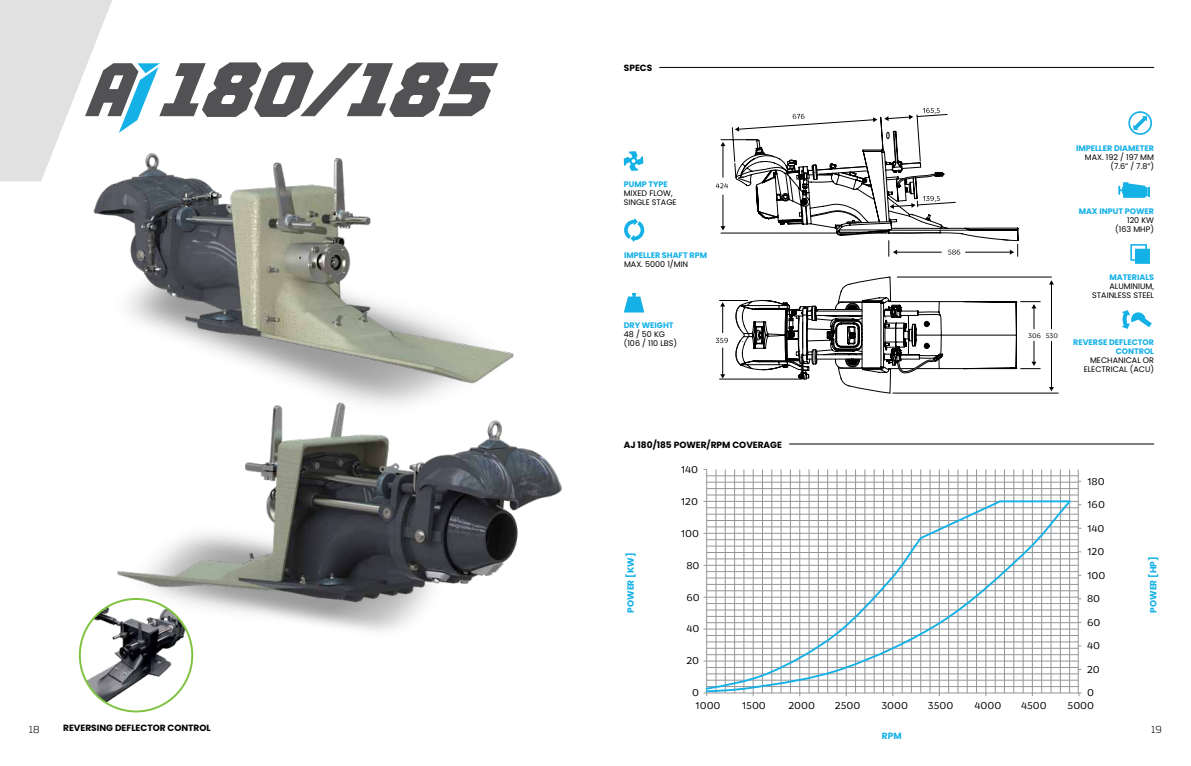
<style>
.page{position:relative;width:1191px;height:766px;background:#fff}
.page>*{position:absolute;margin:0;border:0;box-sizing:border-box;transform-origin:0 0}
.t1{font:10.6px "Osnova Pro";color:#000}
.t2{font:300 10px "TT Squares Condensed";color:#000}
.t3{font:700 9px "Poppins";color:#000}
.t4{font:700 9px "Poppins";color:#14b1e7}
.t5{font:8px/9px "Poppins";color:#000;text-align:right}
.t6{font:700 8px/9px "Poppins";color:#14b1e7;text-align:right}
.t7{font:7px "Osnova Pro";color:#000}
</style>
<div class="page">
<svg style="left:716px;top:183px;width:4px;height:5px"></svg>
<svg style="left:720px;top:127px;width:298px;height:130px"></svg>
<svg style="left:734px;top:108px;width:285px;height:133px"></svg>
<hr style="left:1051px;top:341px;width:1px;height:46px;background:#000">
<svg style="left:1049px;top:387px;width:5px;height:4px"></svg>
<hr style="left:1051px;top:284px;width:1px;height:45px;background:#000">
<svg style="left:1049px;top:280px;width:5px;height:4px"></svg>
<svg style="left:715px;top:276px;width:325px;height:117px"></svg>
<hr style="left:897px;top:277px;width:154px;height:1px;background:#000">
<hr style="left:893px;top:392px;width:165px;height:1px;background:#000">
<hr style="left:706px;top:686px;width:373px;height:1px;background:#939598">
<hr style="left:706px;top:679px;width:373px;height:1px;background:#939598">
<hr style="left:706px;top:673px;width:373px;height:1px;background:#939598">
<hr style="left:706px;top:667px;width:373px;height:1px;background:#939598">
<hr style="left:706px;top:654px;width:373px;height:1px;background:#939598">
<hr style="left:706px;top:647px;width:373px;height:1px;background:#939598">
<hr style="left:706px;top:641px;width:373px;height:1px;background:#939598">
<hr style="left:706px;top:635px;width:373px;height:1px;background:#939598">
<hr style="left:706px;top:622px;width:373px;height:1px;background:#939598">
<hr style="left:706px;top:616px;width:373px;height:1px;background:#939598">
<hr style="left:706px;top:609px;width:373px;height:1px;background:#939598">
<hr style="left:706px;top:603px;width:373px;height:1px;background:#939598">
<hr style="left:706px;top:590px;width:373px;height:1px;background:#939598">
<hr style="left:706px;top:584px;width:373px;height:1px;background:#939598">
<hr style="left:706px;top:577px;width:373px;height:1px;background:#939598">
<hr style="left:706px;top:571px;width:373px;height:1px;background:#939598">
<hr style="left:706px;top:558px;width:373px;height:1px;background:#939598">
<hr style="left:706px;top:552px;width:373px;height:1px;background:#939598">
<hr style="left:706px;top:545px;width:373px;height:1px;background:#939598">
<hr style="left:706px;top:539px;width:373px;height:1px;background:#939598">
<hr style="left:706px;top:526px;width:373px;height:1px;background:#939598">
<hr style="left:706px;top:520px;width:373px;height:1px;background:#939598">
<hr style="left:706px;top:514px;width:373px;height:1px;background:#939598">
<hr style="left:706px;top:507px;width:373px;height:1px;background:#939598">
<hr style="left:706px;top:494px;width:373px;height:1px;background:#939598">
<hr style="left:706px;top:488px;width:373px;height:1px;background:#939598">
<hr style="left:706px;top:482px;width:373px;height:1px;background:#939598">
<hr style="left:706px;top:475px;width:373px;height:1px;background:#939598">
<hr style="left:706px;top:660px;width:373px;height:1px;background:#939598">
<hr style="left:706px;top:628px;width:373px;height:1px;background:#939598">
<hr style="left:706px;top:596px;width:373px;height:1px;background:#939598">
<hr style="left:706px;top:565px;width:373px;height:1px;background:#939598">
<hr style="left:706px;top:533px;width:373px;height:1px;background:#939598">
<hr style="left:706px;top:501px;width:373px;height:1px;background:#939598">
<hr style="left:715px;top:469px;width:1px;height:223px;background:#939598">
<hr style="left:725px;top:469px;width:1px;height:223px;background:#939598">
<hr style="left:734px;top:469px;width:1px;height:223px;background:#939598">
<hr style="left:743px;top:469px;width:1px;height:223px;background:#939598">
<hr style="left:762px;top:469px;width:1px;height:223px;background:#939598">
<hr style="left:771px;top:469px;width:1px;height:223px;background:#939598">
<hr style="left:781px;top:469px;width:1px;height:223px;background:#939598">
<hr style="left:790px;top:469px;width:1px;height:223px;background:#939598">
<hr style="left:809px;top:469px;width:1px;height:223px;background:#939598">
<hr style="left:818px;top:469px;width:1px;height:223px;background:#939598">
<hr style="left:827px;top:469px;width:1px;height:223px;background:#939598">
<hr style="left:836px;top:469px;width:1px;height:223px;background:#939598">
<hr style="left:855px;top:469px;width:1px;height:223px;background:#939598">
<hr style="left:864px;top:469px;width:1px;height:223px;background:#939598">
<hr style="left:874px;top:469px;width:1px;height:223px;background:#939598">
<hr style="left:883px;top:469px;width:1px;height:223px;background:#939598">
<hr style="left:902px;top:469px;width:1px;height:223px;background:#939598">
<hr style="left:911px;top:469px;width:1px;height:223px;background:#939598">
<hr style="left:920px;top:469px;width:1px;height:223px;background:#939598">
<hr style="left:929px;top:469px;width:1px;height:223px;background:#939598">
<hr style="left:948px;top:469px;width:1px;height:223px;background:#939598">
<hr style="left:957px;top:469px;width:1px;height:223px;background:#939598">
<hr style="left:967px;top:469px;width:1px;height:223px;background:#939598">
<hr style="left:976px;top:469px;width:1px;height:223px;background:#939598">
<hr style="left:995px;top:469px;width:1px;height:223px;background:#939598">
<hr style="left:1004px;top:469px;width:1px;height:223px;background:#939598">
<hr style="left:1013px;top:469px;width:1px;height:223px;background:#939598">
<hr style="left:1022px;top:469px;width:1px;height:223px;background:#939598">
<hr style="left:1041px;top:469px;width:1px;height:223px;background:#939598">
<hr style="left:1050px;top:469px;width:1px;height:223px;background:#939598">
<hr style="left:1060px;top:469px;width:1px;height:223px;background:#939598">
<hr style="left:1069px;top:469px;width:1px;height:223px;background:#939598">
<hr style="left:753px;top:469px;width:1px;height:223px;background:#939598">
<hr style="left:799px;top:469px;width:1px;height:223px;background:#939598">
<hr style="left:846px;top:469px;width:1px;height:223px;background:#939598">
<hr style="left:892px;top:469px;width:1px;height:223px;background:#939598">
<hr style="left:939px;top:469px;width:1px;height:223px;background:#939598">
<hr style="left:985px;top:469px;width:1px;height:223px;background:#939598">
<hr style="left:1032px;top:469px;width:1px;height:223px;background:#939598">
<hr style="left:706px;top:469px;width:1px;height:223px;background:#939598">
<hr style="left:706px;top:692px;width:373px;height:1px;background:#939598">
<svg style="left:704px;top:498px;width:368px;height:195px"></svg>
<hr style="left:1078px;top:469px;width:1px;height:223px;background:#939598">
<img style="left:98px;top:449px;width:464px;height:192px">
<img style="left:93px;top:181px;width:433px;height:289px">
<hr style="left:789px;top:443px;width:365px;height:1px;background:#000">
<svg style="left:0;top:0;width:498px;height:181px"></svg>
<svg style="left:1130px;top:244px;width:20px;height:20px"></svg>
<svg style="left:1128px;top:111px;width:24px;height:24px"></svg>
<svg style="left:624px;top:218px;width:20px;height:24px"></svg>
<svg style="left:1121px;top:310px;width:30px;height:19px"></svg>
<svg style="left:623px;top:151px;width:20px;height:20px"></svg>
<svg style="left:624px;top:293px;width:20px;height:19px"></svg>
<svg style="left:1118px;top:182px;width:32px;height:16px"></svg>
<hr style="left:659px;top:67px;width:495px;height:1px;background:#000">
<img style="left:80px;top:598px;width:112px;height:113px;border-radius:56px">
<div style="left:79px;top:597px;width:114px;height:115px;border:2px solid #80c342;border-radius:50%"></div>
<p class="t3" style="left:624px;top:63px;width:30px">SPECS</p>
<p class="t6" style="left:623px;top:179px;width:46px">PUMP TYPE</p>
<p class="t5" style="left:623px;top:188px;width:54px;text-align:left">MIXED FLOW,<br>SINGLE STAGE</p>
<p class="t6" style="left:624px;top:251px;width:84px">IMPELLER SHAFT RPM</p>
<p class="t5" style="left:624px;top:260px;width:66px">MAX. 5000 1/MIN</p>
<p class="t6" style="left:624px;top:321px;width:51px">DRY WEIGHT</p>
<p class="t5" style="left:624px;top:330px;width:55px;text-align:left">48 / 50 KG (106 / 110 LBS)</p>
<p class="t3" style="left:624px;top:439px;width:160px">AJ 180/185 POWER/RPM COVERAGE</p>
<h1 class="t1" style="left:680px;top:462px;width:19px">140</h1>
<h1 class="t1" style="left:680px;top:494px;width:19px">120</h1>
<h1 class="t1" style="left:680px;top:526px;width:20px">100</h1>
<p class="t6" style="left:1076px;top:143px;width:79px">IMPELLER DIAMETER</p>
<p class="t5" style="left:1084px;top:152px;width:71px">MAX. 192 / 197 MM (7.6” / 7.8”)</p>
<p class="t6" style="left:1078px;top:206px;width:77px">MAX INPUT POWER</p>
<p class="t5" style="left:1115px;top:215px;width:40px">120 KW (163 MHP)</p>
<p class="t7" style="left:1028px;top:331px;width:31px">306 530</p>
<p class="t6" style="left:1109px;top:272px;width:46px">MATERIALS</p>
<p class="t5" style="left:1092px;top:281px;width:63px">ALUMINIUM,<br>STAINLESS STEEL</p>
<p class="t6" style="left:1073px;top:337px;width:82px">REVERSE DEFLECTOR<br>CONTROL</p>
<p class="t5" style="left:1083px;top:355px;width:72px">MECHANICAL OR<br>ELECTRICAL (ACU)</p>
<h1 class="t1" style="left:1087px;top:474px;width:19px">180</h1>
<h1 class="t1" style="left:1087px;top:498px;width:19px">160</h1>
<h1 class="t1" style="left:1087px;top:521px;width:19px">140</h1>
<h1 class="t1" style="left:1087px;top:545px;width:19px">120</h1>
<p class="t4" style="left:625px;top:612px;width:61px;rotate:-90deg">POWER [KW]</p>
<p class="t4" style="left:1148px;top:612px;width:58px;rotate:-90deg">POWER [HP]</p>
<h1 class="t1" style="left:686px;top:558px;width:15px">80</h1>
<h1 class="t1" style="left:1087px;top:568px;width:20px">100</h1>
<h1 class="t1" style="left:686px;top:590px;width:15px">60</h1>
<h1 class="t1" style="left:1087px;top:592px;width:15px">80</h1>
<h1 class="t1" style="left:686px;top:622px;width:14px">40</h1>
<h1 class="t1" style="left:686px;top:654px;width:14px">20</h1>
<h1 class="t1" style="left:692px;top:686px;width:8px">0</h1>
<h1 class="t1" style="left:1087px;top:615px;width:15px">60</h1>
<h1 class="t1" style="left:1087px;top:639px;width:14px">40</h1>
<h1 class="t1" style="left:1087px;top:662px;width:14px">20</h1>
<h1 class="t1" style="left:1087px;top:686px;width:8px">0</h1>
<h1 class="t1" style="left:695px;top:698px;width:27px">1000</h1>
<h1 class="t1" style="left:742px;top:698px;width:26px">1500</h1>
<h1 class="t1" style="left:788px;top:698px;width:28px">2000</h1>
<h1 class="t1" style="left:835px;top:698px;width:27px">2500</h1>
<h1 class="t1" style="left:881px;top:698px;width:28px">3000</h1>
<h1 class="t1" style="left:928px;top:698px;width:27px">3500</h1>
<h1 class="t1" style="left:974px;top:698px;width:28px">4000</h1>
<h1 class="t1" style="left:1021px;top:698px;width:27px">4500</h1>
<h1 class="t1" style="left:1067px;top:698px;width:28px">5000</h1>
<p class="t3" style="left:63px;top:722px;width:149px">REVERSING DEFLECTOR CONTROL</p>
<p class="t2" style="left:29px;top:723px;width:12px">18</p>
<p class="t2" style="left:1151px;top:723px;width:12px">19</p>
<p class="t4" style="left:882px;top:730px;width:21px">RPM</p>
</div>
